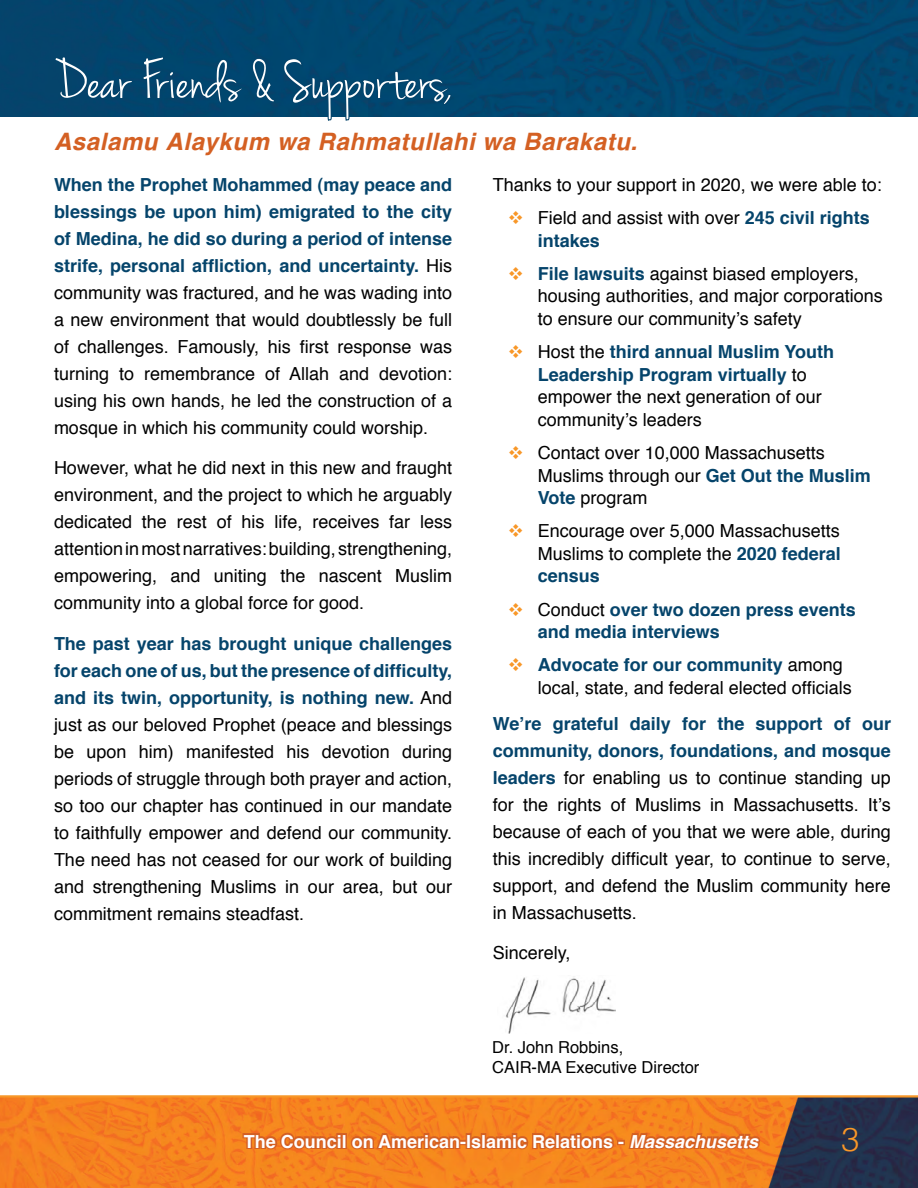
<style>
.page{position:relative;width:918px;height:1188px;background:#fff}
.page>*{position:absolute;margin:0;border:0;box-sizing:border-box;transform-origin:0 0}
.t1{font:58.5px "Jenna Sue";color:#fff}
.t2{font:300 33px "Helvetica";color:#f89728}
.t3{font:italic 700 24px "Helvetica";letter-spacing:.025em;color:#d46023}
.t4{font:18px/27px "Helvetica";color:#000}
.t5{font:700 18px "Helvetica";color:#fff}
.t6{font:700 18px/22.5px "Helvetica";color:#05446b}
.t7{font:16.5px/19.8px "Helvetica";color:#000}
.s1{font-weight:700;color:#05446b}
.s2{font-weight:400;color:#000}
.s3{font-style:italic}
</style>
<div class="page">
<img style="left:0;top:0;width:918px;height:117px">
<img style="left:0;top:1098px;width:918px;height:90px">
<svg style="left:241px;top:1131px;width:101px;height:21px;background:#e36f21"></svg>
<div style="left:336px;top:1136px;width:6px;height:13px;border:3px solid #d46023"></div>
<div style="left:341px;top:1133px;width:6px;height:16px;border:3px solid #d46023"></div>
<svg style="left:348px;top:1132px;width:114px;height:20px;background:#e26f20"></svg>
<div style="left:459px;top:1140px;width:8px;height:5px;border:3px solid #d46023"></div>
<div style="left:466px;top:1133px;width:5px;height:16px;border:3px solid #d46023"></div>
<svg style="left:468px;top:1131px;width:148px;height:21px;background:#e16e21"></svg>
<div style="left:617px;top:1140px;width:8px;height:5px;border:3px solid #d46023"></div>
<svg style="left:627px;top:1098px;width:135px;height:73px;background:#ef7c1f"></svg>
<hr style="left:0;top:1095px;width:918px;height:3px;background:#f89728">
<div style="left:52px;top:35px;width:83px;height:66px;background:#05446c"></div>
<div style="left:141px;top:35px;width:312px;height:86px;background:#00466f"></div>
<img style="left:505px;top:976px;width:111px;height:58px">
<h1 class="t1" style="left:54px;top:47px;width:400px">Dear Friends &amp; Supporters,</h1>
<h3 class="t3" style="left:54px;top:122px;width:585px">Asalamu Alaykum wa Rahmatullahi wa Barakatu.</h3>
<p class="t4" style="left:54px;top:172px;width:400px;text-align:justify"><span class="s1">When the Prophet Mohammed (may peace and blessings be upon him) emigrated to the city of Medina, he did so during a period of intense strife, personal affliction, and uncertainty.</span> His community was fractured, and he was wading into a new environment that would doubtlessly be full of challenges. Famously, his first response was turning to remembrance of Allah and devotion: using his own hands, he led the construction of a mosque in which his community could worship.</p>
<p class="t4" style="left:54px;top:455px;width:400px;text-align:justify">However, what he did next in this new and fraught environment, and the project to which he arguably dedicated the rest of his life, receives far less attention in most narratives: building, strengthening, empowering, and uniting the nascent Muslim community into a global force for good.</p>
<p class="t4" style="left:54px;top:631px;width:400px;text-align:justify"><span class="s1">The past year has brought unique challenges for each one of us, but the presence of difficulty, and its twin, opportunity, is nothing new.</span> And just as our beloved Prophet (peace and blessings be upon him) manifested his devotion during periods of struggle through both prayer and action, so too our chapter has continued in our mandate to faithfully empower and defend our community.<br>The need has not ceased for our work of building and strengthening Muslims in our area, but our commitment remains steadfast.</p>
<p class="t4" style="left:538px;top:168px;width:346px;line-height:33.3px;text-indent:-45px">Thanks to your support in 2020, we were able to:<br>Field and assist with over <span class="s1">245 civil rights</span></p>
<p class="t4" style="left:538px;top:224px;width:323px;line-height:33.3px"><span class="s1">intakes<br>File lawsuits</span> against biased employers,</p>
<p class="t4" style="left:538px;top:285px;width:347px;line-height:22.5px">housing authorities, and major corporations to ensure our community’s safety</p>
<p class="t4" style="left:538px;top:341px;width:298px;line-height:22.5px">Host the <span class="s1">third annual Muslim Youth<br>Leadership Program virtually</span> to empower the next generation of our community’s leaders</p>
<p class="t4" style="left:538px;top:442px;width:335px;line-height:22.5px">Contact over 10,000 Massachusetts<br>Muslims through our <span class="s1">Get Out the Muslim<br>Vote</span> program</p>
<p class="t4" style="left:538px;top:520px;width:305px;line-height:22.5px;text-align:justify">Encourage over 5,000 Massachusetts Muslims to complete the <span class="s1">2020 federal census</span></p>
<p class="t6" style="left:538px;top:598px;width:320px"><span class="s2">Conduct</span> over two dozen press events and media interviews</p>
<p class="t4" style="left:538px;top:654px;width:316px;line-height:22.5px"><span class="s1">Advocate for our community</span> among local, state, and federal elected officials</p>
<p class="t4" style="left:493px;top:710px;width:400px;text-align:justify"><span class="s1">We’re grateful daily for the support of our community, donors, foundations, and mosque leaders</span> for enabling us to continue standing up for the rights of Muslims in Massachusetts. It’s because of each of you that we were able, during this incredibly difficult year, to continue to serve, support, and defend the Muslim community here in Massachusetts.</p>
<p class="t4" style="left:493px;top:940px;width:79px">Sincerely,</p>
<p class="t7" style="left:492px;top:1038px;width:209px">Dr. John Robbins,<br>CAIR-MA Executive Director</p>
<p class="t5" style="left:244px;top:1127px;width:516px">The Council on American-Islamic Relations - <span class="s3">Massachusetts</span></p>
<h2 class="t2" style="left:841px;top:1119px;width:20px">3</h2>
</div>
